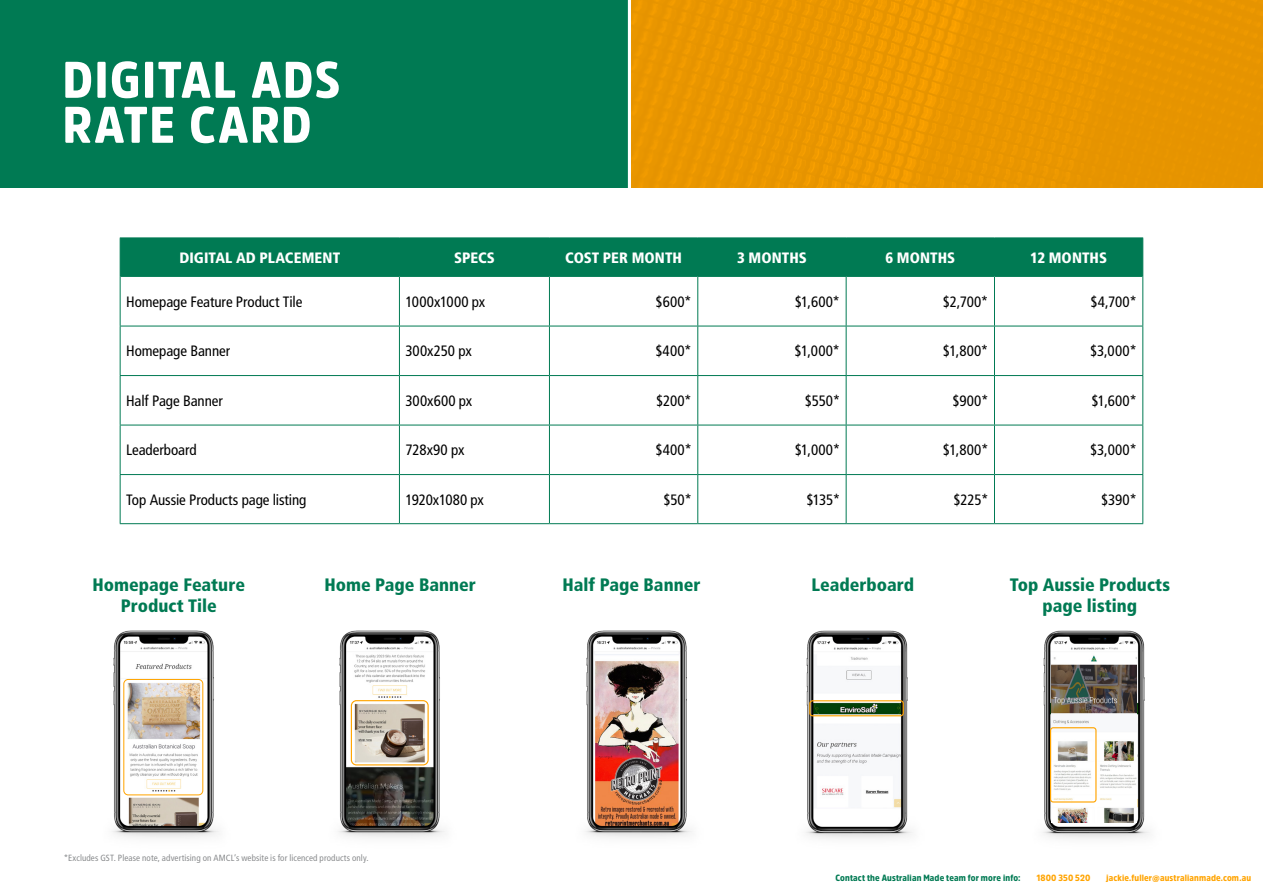
<style>
.page{position:relative;width:1263px;height:893px;background:#fff}
.page>*{position:absolute;margin:0;border:0;box-sizing:border-box;transform-origin:0 0}
.t1{font:900 51px/45px "Amsi Pro Narw";letter-spacing:.03em;color:#fff}
.t2{font:900 condensed 18px/21px "Frutiger LT Std";color:#007a53;text-align:center}
.t3{font:condensed 15px "Frutiger LT Std";letter-spacing:-.005em;color:#000}
.t4{font:900 condensed 15px "Frutiger LT Std";letter-spacing:.005em;color:#fff}
.t5{font:condensed 9px "Frutiger LT Std";letter-spacing:.01em;color:#8a8c8e}
.t6{font:900 9px "Amsi Pro Narw";letter-spacing:.015em;color:#ffa400}
.t7{font:900 9px "Amsi Pro Narw";letter-spacing:.015em;color:#007a53}
</style>
<div class="page">
<div style="left:0;top:0;width:631px;height:188px;background:#007a53"></div>
<svg style="left:628px;top:0;width:7px;height:188px"></svg>
<div style="left:121px;top:239px;width:1021px;height:36px;background:#007a53"></div>
<hr style="left:120px;top:238px;width:279px;height:1px;background:#007a53">
<hr style="left:120px;top:238px;width:1px;height:38px;background:#007a53">
<hr style="left:399px;top:238px;width:150px;height:1px;background:#007a53">
<hr style="left:549px;top:238px;width:149px;height:1px;background:#007a53">
<hr style="left:698px;top:238px;width:148px;height:1px;background:#007a53">
<hr style="left:846px;top:238px;width:148px;height:1px;background:#007a53">
<hr style="left:994px;top:238px;width:149px;height:1px;background:#007a53">
<hr style="left:1142px;top:238px;width:1px;height:38px;background:#007a53">
<hr style="left:399px;top:238px;width:1px;height:37px;background:#007a53">
<hr style="left:549px;top:238px;width:1px;height:37px;background:#007a53">
<hr style="left:697px;top:238px;width:1px;height:37px;background:#007a53">
<hr style="left:845px;top:238px;width:2px;height:37px;background:#007a53">
<hr style="left:994px;top:238px;width:1px;height:37px;background:#007a53">
<hr style="left:121px;top:275px;width:278px;height:2px;background:#007a53">
<hr style="left:399px;top:275px;width:150px;height:2px;background:#007a53">
<hr style="left:549px;top:275px;width:149px;height:2px;background:#007a53">
<hr style="left:698px;top:275px;width:148px;height:2px;background:#007a53">
<hr style="left:846px;top:275px;width:148px;height:2px;background:#007a53">
<hr style="left:994px;top:275px;width:148px;height:2px;background:#007a53">
<hr style="left:120px;top:276px;width:1px;height:50px;background:#007a53">
<hr style="left:399px;top:277px;width:1px;height:49px;background:#007a53">
<hr style="left:549px;top:277px;width:1px;height:49px;background:#007a53">
<hr style="left:697px;top:277px;width:1px;height:49px;background:#007a53">
<hr style="left:846px;top:277px;width:1px;height:49px;background:#007a53">
<hr style="left:994px;top:277px;width:1px;height:49px;background:#007a53">
<hr style="left:1142px;top:276px;width:1px;height:50px;background:#007a53">
<hr style="left:120px;top:326px;width:279px;height:1px;background:#007a53">
<hr style="left:120px;top:326px;width:1px;height:49px;background:#007a53">
<hr style="left:399px;top:326px;width:150px;height:1px;background:#007a53">
<hr style="left:399px;top:326px;width:1px;height:49px;background:#007a53">
<hr style="left:549px;top:326px;width:149px;height:1px;background:#007a53">
<hr style="left:549px;top:326px;width:1px;height:49px;background:#007a53">
<hr style="left:698px;top:326px;width:148px;height:1px;background:#007a53">
<hr style="left:697px;top:326px;width:1px;height:49px;background:#007a53">
<hr style="left:846px;top:326px;width:148px;height:1px;background:#007a53">
<hr style="left:846px;top:326px;width:1px;height:49px;background:#007a53">
<hr style="left:994px;top:326px;width:149px;height:1px;background:#007a53">
<hr style="left:994px;top:326px;width:1px;height:49px;background:#007a53">
<hr style="left:1142px;top:326px;width:1px;height:49px;background:#007a53">
<hr style="left:120px;top:375px;width:279px;height:1px;background:#007a53">
<hr style="left:120px;top:376px;width:1px;height:49px;background:#007a53">
<hr style="left:399px;top:375px;width:150px;height:1px;background:#007a53">
<hr style="left:399px;top:376px;width:1px;height:49px;background:#007a53">
<hr style="left:549px;top:375px;width:149px;height:1px;background:#007a53">
<hr style="left:549px;top:376px;width:1px;height:49px;background:#007a53">
<hr style="left:698px;top:375px;width:148px;height:1px;background:#007a53">
<hr style="left:697px;top:376px;width:1px;height:49px;background:#007a53">
<hr style="left:846px;top:375px;width:148px;height:1px;background:#007a53">
<hr style="left:846px;top:376px;width:1px;height:49px;background:#007a53">
<hr style="left:994px;top:375px;width:149px;height:1px;background:#007a53">
<hr style="left:994px;top:376px;width:1px;height:49px;background:#007a53">
<hr style="left:1142px;top:376px;width:1px;height:49px;background:#007a53">
<hr style="left:120px;top:425px;width:279px;height:1px;background:#007a53">
<hr style="left:120px;top:425px;width:1px;height:49px;background:#007a53">
<hr style="left:399px;top:425px;width:150px;height:1px;background:#007a53">
<hr style="left:399px;top:425px;width:1px;height:49px;background:#007a53">
<hr style="left:549px;top:425px;width:149px;height:1px;background:#007a53">
<hr style="left:549px;top:425px;width:1px;height:49px;background:#007a53">
<hr style="left:698px;top:425px;width:148px;height:1px;background:#007a53">
<hr style="left:697px;top:425px;width:1px;height:49px;background:#007a53">
<hr style="left:846px;top:425px;width:148px;height:1px;background:#007a53">
<hr style="left:846px;top:425px;width:1px;height:49px;background:#007a53">
<hr style="left:994px;top:425px;width:149px;height:1px;background:#007a53">
<hr style="left:994px;top:425px;width:1px;height:49px;background:#007a53">
<hr style="left:1142px;top:425px;width:1px;height:49px;background:#007a53">
<hr style="left:120px;top:474px;width:279px;height:1px;background:#007a53">
<hr style="left:120px;top:475px;width:1px;height:48px;background:#007a53">
<hr style="left:399px;top:474px;width:150px;height:1px;background:#007a53">
<hr style="left:399px;top:475px;width:1px;height:48px;background:#007a53">
<hr style="left:549px;top:474px;width:149px;height:1px;background:#007a53">
<hr style="left:549px;top:475px;width:1px;height:48px;background:#007a53">
<hr style="left:698px;top:474px;width:148px;height:1px;background:#007a53">
<hr style="left:697px;top:475px;width:1px;height:48px;background:#007a53">
<hr style="left:846px;top:474px;width:148px;height:1px;background:#007a53">
<hr style="left:846px;top:475px;width:1px;height:48px;background:#007a53">
<hr style="left:994px;top:474px;width:149px;height:1px;background:#007a53">
<hr style="left:994px;top:475px;width:1px;height:48px;background:#007a53">
<hr style="left:1142px;top:475px;width:1px;height:48px;background:#007a53">
<hr style="left:120px;top:523px;width:279px;height:1px;background:#007a53">
<hr style="left:399px;top:523px;width:150px;height:1px;background:#007a53">
<hr style="left:549px;top:523px;width:149px;height:1px;background:#007a53">
<hr style="left:698px;top:523px;width:148px;height:1px;background:#007a53">
<hr style="left:846px;top:523px;width:148px;height:1px;background:#007a53">
<hr style="left:994px;top:523px;width:149px;height:1px;background:#007a53">
<img style="left:112px;top:630px;width:107px;height:208px">
<div style="left:123px;top:679px;width:80px;height:116px;border:1px solid #ffa400;border-radius:4px"></div>
<img style="left:338px;top:630px;width:107px;height:208px">
<div style="left:351px;top:700px;width:78px;height:65px;border:1px solid #ffa400;border-radius:5px"></div>
<img style="left:585px;top:630px;width:107px;height:208px">
<img style="left:806px;top:630px;width:107px;height:209px">
<div style="left:809px;top:700px;width:95px;height:16px;border:1px solid #ffa400;border-radius:3px"></div>
<img style="left:1043px;top:630px;width:107px;height:209px">
<img style="left:632px;top:0;width:631px;height:187px">
<img style="left:1051px;top:653px;width:86px;height:170px">
<div style="left:1050px;top:727px;width:46px;height:76px;border:1px solid #ffa400;border-radius:3px"></div>
<h1 class="t1" style="left:63px;top:56px;width:279px">DIGITAL ADS<br>RATE CARD</h1>
<p class="t4" style="left:179px;top:249px;width:162px">DIGITAL AD PLACEMENT</p>
<p class="t4" style="left:454px;top:249px;width:42px">SPECS</p>
<p class="t4" style="left:565px;top:249px;width:118px">COST PER MONTH</p>
<p class="t4" style="left:737px;top:249px;width:71px">3 MONTHS</p>
<p class="t4" style="left:885px;top:249px;width:71px">6 MONTHS</p>
<p class="t4" style="left:1030px;top:249px;width:79px">12 MONTHS</p>
<p class="t3" style="left:126px;top:293px;width:178px">Homepage Feature Product Tile</p>
<p class="t3" style="left:405px;top:293px;width:81px">1000x1000 px</p>
<p class="t3" style="left:656px;top:293px;width:38px">$600*</p>
<p class="t3" style="left:795px;top:293px;width:47px">$1,600*</p>
<p class="t3" style="left:943px;top:293px;width:47px">$2,700*</p>
<p class="t3" style="left:1091px;top:293px;width:48px">$4,700*</p>
<p class="t3" style="left:126px;top:342px;width:106px">Homepage Banner</p>
<p class="t3" style="left:405px;top:342px;width:68px">300x250 px</p>
<p class="t3" style="left:655px;top:342px;width:38px">$400*</p>
<p class="t3" style="left:795px;top:342px;width:47px">$1,000*</p>
<p class="t3" style="left:943px;top:342px;width:47px">$1,800*</p>
<p class="t3" style="left:1090px;top:342px;width:48px">$3,000*</p>
<p class="t3" style="left:126px;top:392px;width:98px">Half Page Banner</p>
<p class="t3" style="left:405px;top:392px;width:68px">300x600 px</p>
<p class="t3" style="left:656px;top:392px;width:37px">$200*</p>
<p class="t3" style="left:805px;top:392px;width:37px">$550*</p>
<p class="t3" style="left:952px;top:392px;width:37px">$900*</p>
<p class="t3" style="left:1091px;top:392px;width:47px">$1,600*</p>
<p class="t3" style="left:126px;top:441px;width:72px">Leaderboard</p>
<p class="t3" style="left:405px;top:441px;width:61px">728x90 px</p>
<p class="t3" style="left:655px;top:441px;width:38px">$400*</p>
<p class="t3" style="left:795px;top:441px;width:47px">$1,000*</p>
<p class="t3" style="left:943px;top:441px;width:47px">$1,800*</p>
<p class="t3" style="left:1090px;top:441px;width:48px">$3,000*</p>
<p class="t3" style="left:126px;top:491px;width:182px">Top Aussie Products page listing</p>
<p class="t3" style="left:405px;top:491px;width:80px">1920x1080 px</p>
<p class="t3" style="left:663px;top:491px;width:30px">$50*</p>
<p class="t3" style="left:806px;top:491px;width:35px">$135*</p>
<p class="t3" style="left:953px;top:491px;width:37px">$225*</p>
<p class="t3" style="left:1101px;top:491px;width:37px">$390*</p>
<p class="t2" style="left:324px;top:574px;width:153px">Home Page Banner</p>
<p class="t2" style="left:562px;top:574px;width:139px">Half Page Banner</p>
<p class="t2" style="left:1010px;top:574px;width:162px">Top Aussie Products page listing</p>
<p class="t2" style="left:93px;top:574px;width:154px">Homepage Feature</p>
<p class="t2" style="left:811px;top:574px;width:104px">Leaderboard</p>
<p class="t2" style="left:121px;top:595px;width:98px">Product Tile</p>
<p class="t5" style="left:64px;top:852px;width:306px">*Excludes GST. Please note, advertising on AMCL’s website is for licenced products only.</p>
<p class="t7" style="left:835px;top:872px;width:187px">Contact the Australian Made team for more info:</p>
<p class="t6" style="left:1036px;top:872px;width:55px">1800 350 520</p>
<p class="t6" style="left:1106px;top:872px;width:146px">jackie.fuller@australianmade.com.au</p>
</div>
